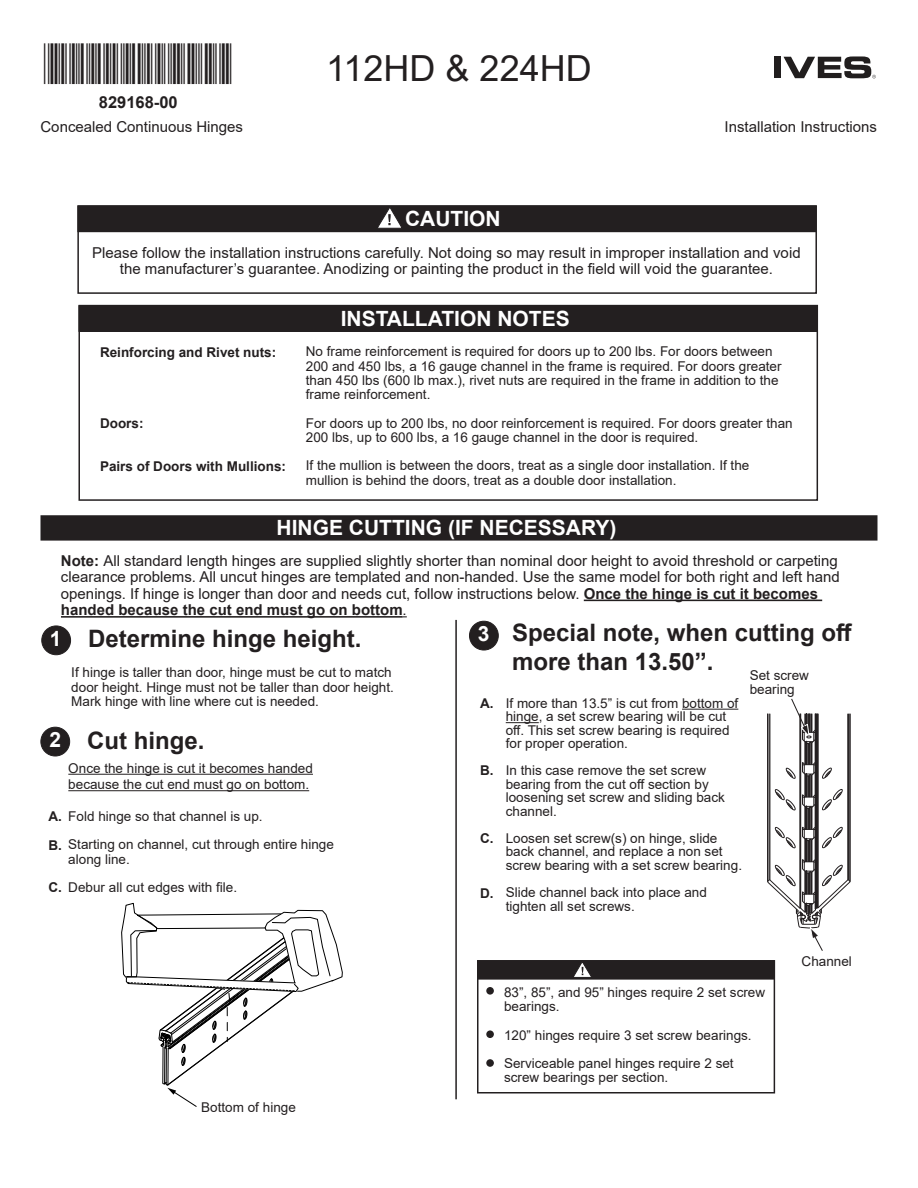
<style>
.page{position:relative;width:918px;height:1188px;background:#fff}
.page>*{position:absolute;margin:0;border:0;box-sizing:border-box;transform-origin:0 0}
.t1{font:36px "Arial";color:#231f20}
.t2{font:700 24px/28.8px "Arial";color:#231f20}
.t3{font:700 21px "Arial";color:#fff}
.t4{font:700 16.5px "Arial";color:#231f20}
.Subtitle_Left{font:15px/16.5px "Arial";color:#231f20;text-align:center}
.Subtitle_Right{font:15px "Arial";color:#231f20}
.t5{font:13.5px/14.2px "Arial";color:#231f20}
.t6{font:700 13.5px "Arial";color:#231f20}
.s1{font-weight:700}
</style>
<div class="page">
<div style="left:774px;top:57px;width:7px;height:21px;background:#211e1e"></div>
<svg style="left:783px;top:56px;width:93px;height:23px"></svg>
<div style="left:78px;top:206px;width:737px;height:25px;background:#231f20"></div>
<div style="left:77px;top:206px;width:739px;height:26px;border:2px solid #231f20"></div>
<div style="left:77px;top:205px;width:740px;height:89px;border:2px solid #231f20"></div>
<hr style="left:584px;top:600px;width:238px;height:1px;background:#231f20">
<hr style="left:61px;top:616px;width:342px;height:2px;background:#231f20">
<div style="left:42px;top:626px;width:29px;height:29px;background:#231f20;border-radius:50%"></div>
<div style="left:41px;top:626px;width:30px;height:29px;border:1px solid #231f20;border-radius:50%"></div>
<div style="left:41px;top:727px;width:29px;height:29px;background:#231f20;border-radius:50%"></div>
<div style="left:40px;top:727px;width:30px;height:29px;border:1px solid #231f20;border-radius:50%"></div>
<hr style="left:455px;top:620px;width:2px;height:479px;background:#231f20">
<div style="left:470px;top:621px;width:28px;height:29px;background:#231f20;border-radius:50%"></div>
<div style="left:469px;top:621px;width:30px;height:29px;border:1px solid #231f20;border-radius:50%"></div>
<hr style="left:682px;top:709px;width:56px;height:1px;background:#231f20">
<hr style="left:506px;top:722px;width:33px;height:1px;background:#231f20">
<div style="left:41px;top:516px;width:836px;height:24px;background:#231f20"></div>
<div style="left:40px;top:515px;width:838px;height:26px;border:2px solid #231f20"></div>
<div style="left:478px;top:961px;width:296px;height:18px;background:#231f20"></div>
<div style="left:477px;top:960px;width:297px;height:20px;border:2px solid #231f20"></div>
<div style="left:477px;top:960px;width:298px;height:134px;border:2px solid #231f20"></div>
<div style="left:486px;top:987px;width:8px;height:8px;border:2px solid #231f20;border-radius:50%"></div>
<div style="left:486px;top:1030px;width:8px;height:8px;border:2px solid #231f20;border-radius:50%"></div>
<div style="left:78px;top:305px;width:740px;height:196px;border:2px solid #231f20"></div>
<div style="left:79px;top:306px;width:737px;height:25px;background:#231f20"></div>
<div style="left:78px;top:305px;width:739px;height:27px;border:2px solid #231f20"></div>
<svg style="left:376px;top:206px;width:27px;height:23px"></svg>
<svg style="left:572px;top:961px;width:21px;height:17px"></svg>
<svg style="left:767px;top:698px;width:84px;height:253px"></svg>
<div style="left:486px;top:1059px;width:8px;height:8px;border:2px solid #231f20;border-radius:50%"></div>
<svg style="left:121px;top:902px;width:222px;height:205px"></svg>
<hr style="left:68px;top:774px;width:245px;height:1px;background:#231f20">
<hr style="left:68px;top:790px;width:241px;height:1px;background:#231f20">
<p class="t4" style="left:99px;top:91px;width:80px">829168-00</p>
<p class="Subtitle_Left" style="left:40px;top:119px;width:204px">Concealed Continuous Hinges</p>
<p class="t1" style="left:326px;top:43px;width:267px">112HD &amp; 224HD</p>
<p class="Subtitle_Right" style="left:725px;top:117px;width:154px">Installation Instructions</p>
<p class="t3" style="left:405px;top:203px;width:97px">CAUTION</p>
<p class="Subtitle_Left" style="left:92px;top:244px;width:710px">Please follow the installation instructions carefully. Not doing so may result in improper installation and void the manufacturer’s guarantee. Anodizing or painting the product in the field will void the guarantee.</p>
<p class="t6" style="left:100px;top:342px;width:178px">Reinforcing and Rivet nuts:</p>
<p class="t6" style="left:100px;top:414px;width:45px">Doors:</p>
<p class="t6" style="left:100px;top:456px;width:188px">Pairs of Doors with Mullions:</p>
<p class="t3" style="left:341px;top:304px;width:231px">INSTALLATION NOTES</p>
<p class="t5" style="left:306px;top:344px;width:477px">No frame reinforcement is required for doors up to 200 lbs. For doors between 200 and 450 lbs, a 16 gauge channel in the frame is required. For doors greater than 450 lbs (600 lb max.), rivet nuts are required in the frame in addition to the frame reinforcement.</p>
<p class="t5" style="left:306px;top:416px;width:488px">For doors up to 200 lbs, no door reinforcement is required. For doors greater than<br>200 lbs, up to 600 lbs, a 16 gauge channel in the door is required.</p>
<p class="t5" style="left:306px;top:458px;width:445px">If the mullion is between the doors, treat as a single door installation. If the</p>
<p class="t5" style="left:306px;top:473px;width:372px">mullion is behind the doors, treat as a double door installation.</p>
<p class="t3" style="left:277px;top:513px;width:341px">HINGE CUTTING (IF NECESSARY)</p>
<p class="Subtitle_Left" style="left:61px;top:552px;width:780px;text-align:left"><span class="s1">Note:</span> All standard length hinges are supplied slightly shorter than nominal door height to avoid threshold or carpeting clearance problems. All uncut hinges are templated and non-handed. Use the same model for both right and left hand openings. If hinge is longer than door and needs cut, follow instructions below. <span class="s1">Once the hinge is cut it becomes handed because the cut end must go on bottom</span>.</p>
<p class="t3" style="left:50px;top:624px;width:13px">1</p>
<p class="t2" style="left:88px;top:625px;width:275px">Determine hinge height.</p>
<p class="t5" style="left:71px;top:665px;width:324px">If hinge is taller than door, hinge must be cut to match door height. Hinge must not be taller than door height.<br>Mark hinge with line where cut is needed.</p>
<p class="t3" style="left:49px;top:725px;width:13px">2</p>
<p class="t2" style="left:87px;top:726px;width:119px">Cut hinge.</p>
<p class="t5" style="left:68px;top:761px;width:246px">Once the hinge is cut it becomes handed</p>
<p class="t5" style="left:68px;top:777px;width:242px">because the cut end must go on bottom.</p>
<p class="t5" style="left:68px;top:809px;width:196px">Fold hinge so that channel is up.</p>
<p class="t5" style="left:68px;top:837px;width:267px">Starting on channel, cut through entire hinge</p>
<p class="t5" style="left:68px;top:852px;width:63px">along line.</p>
<p class="t5" style="left:68px;top:880px;width:170px">Debur all cut edges with file.</p>
<p class="t6" style="left:49px;top:807px;width:15px">A.</p>
<p class="t6" style="left:49px;top:835px;width:15px">B.</p>
<p class="t6" style="left:49px;top:878px;width:15px">C.</p>
<p class="t5" style="left:201px;top:1100px;width:96px">Bottom of hinge</p>
<p class="t3" style="left:478px;top:619px;width:13px">3</p>
<p class="t6" style="left:480px;top:694px;width:15px">A.</p>
<p class="t6" style="left:480px;top:761px;width:15px">B.</p>
<p class="t6" style="left:480px;top:829px;width:15px">C.</p>
<p class="t6" style="left:480px;top:883px;width:15px">D.</p>
<p class="t2" style="left:512px;top:618px;width:342px">Special note, when cutting off more than 13.50”.</p>
<p class="t5" style="left:750px;top:668px;width:61px">Set screw bearing</p>
<p class="t5" style="left:506px;top:696px;width:234px;line-height:13.5px">If more than 13.5” is cut from bottom of hinge, a set screw bearing will be cut off. This set screw bearing is required for proper operation.</p>
<p class="t5" style="left:506px;top:763px;width:202px">In this case remove the set screw</p>
<p class="t5" style="left:506px;top:777px;width:221px;line-height:13.5px">bearing from the cut off section by loosening set screw and sliding back channel.</p>
<p class="t5" style="left:506px;top:831px;width:238px;line-height:13.5px">Loosen set screw(s) on hinge, slide back channel, and replace a non set screw bearing with a set screw bearing.</p>
<p class="t5" style="left:506px;top:885px;width:203px">Slide channel back into place and tighten all set screws.</p>
<p class="t5" style="left:504px;top:985px;width:263px">83”, 85”, and 95” hinges require 2 set screw bearings.</p>
<p class="t5" style="left:504px;top:1028px;width:249px">120” hinges require 3 set screw bearings.</p>
<p class="t5" style="left:504px;top:1056px;width:231px">Serviceable panel hinges require 2 set screw bearings per section.</p>
<p class="t5" style="left:802px;top:955px;width:52px">Channel</p>
</div>
